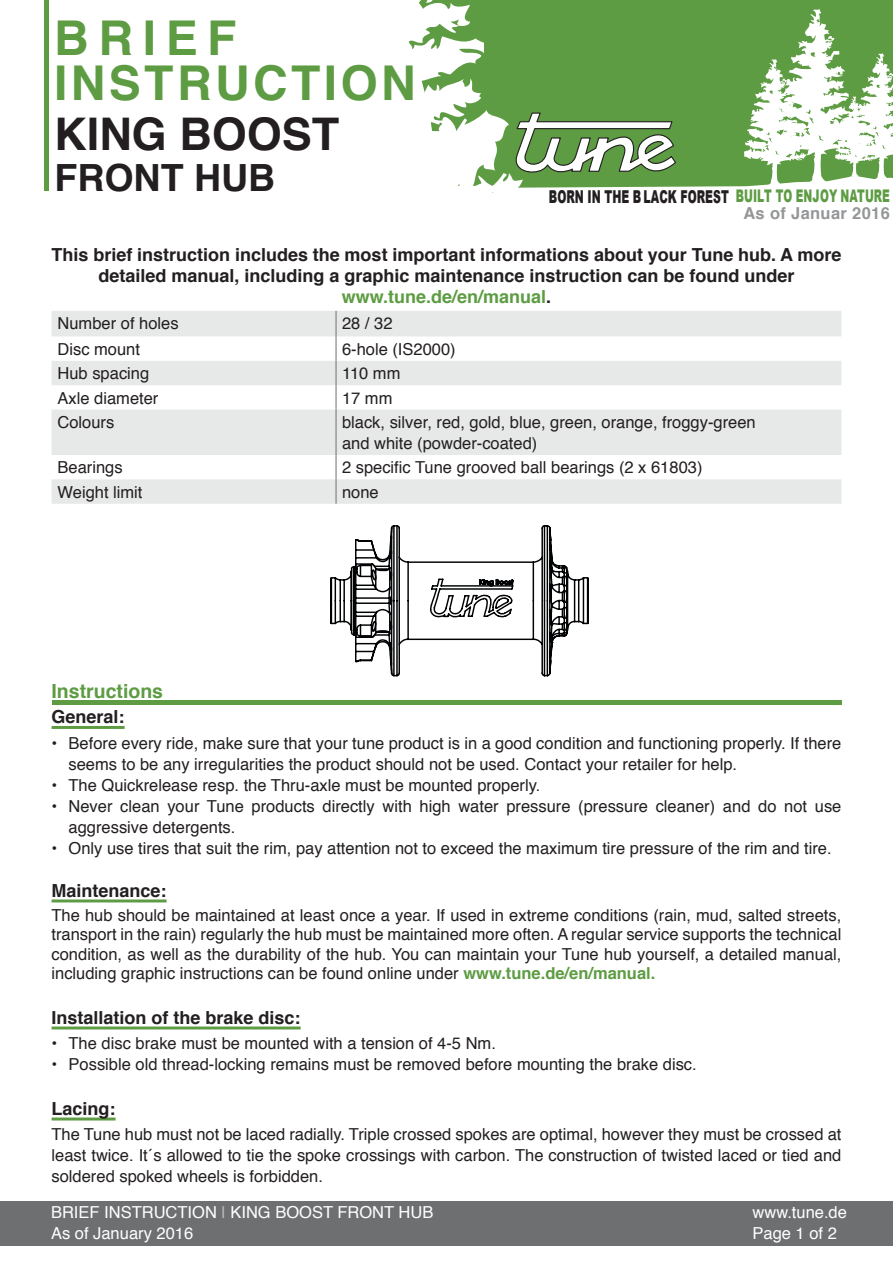
<style>
.page{position:relative;width:893px;height:1263px;background:#fff}
.page>*{position:absolute;margin:0;border:0;box-sizing:border-box;transform-origin:0 0}
.t1{font:700 48px/45px "Helvetica";letter-spacing:.07em;color:#5d9c43}
.t2{font:700 45px "Helvetica";color:#231f20}
.t3{font:700 37.5px "Helvetica";color:#231f20}
.t4{font:27.3px "Century Gothic";color:#010203}
.t5{font:700 19.5px "Helvetica";color:#5d9c43}
.t6{font:700 18px/21px "Helvetica";color:#231f20;text-align:center}
.t7{font:900 17.7px "Arial";color:#231f20;scale:.61 1}
.t8{font:16.5px/21px "Helvetica";color:#231f20}
.t9{font:16.5px "Helvetica";color:#fff}
.t10{font:700 16.5px "Helvetica";letter-spacing:.02em;color:#949698}
.s1{font-size:17.4px;color:#5d9c43}
.s2{color:#5d9c43}
.s3{font-weight:700;color:#5d9c43}
.s4{color:#bcbec0}
</style>
<div class="page">
<div style="left:0;top:1201px;width:893px;height:44px;background:#6d6f71"></div>
<svg style="left:52px;top:311px;width:789px;height:193px;fill:#e7e8e8"></svg>
<svg style="left:336px;top:311px;width:1px;height:99px"></svg>
<hr style="left:336px;top:410px;width:1px;height:45px;background:#6d6f71">
<svg style="left:336px;top:455px;width:1px;height:49px"></svg>
<hr style="left:52px;top:726px;width:73px;height:3px;background:#5d9c43">
<hr style="left:52px;top:899px;width:115px;height:3px;background:#5d9c43">
<hr style="left:52px;top:1026px;width:249px;height:3px;background:#5d9c43">
<hr style="left:52px;top:1117px;width:64px;height:3px;background:#5d9c43">
<div style="left:52px;top:700px;width:789px;height:5px;background:#5d9c43"></div>
<hr style="left:320px;top:744px;width:278px;height:1px;background:#010203">
<hr style="left:320px;top:1048px;width:278px;height:1px;background:#010203">
<hr style="left:734px;top:488px;width:1px;height:234px;background:#010203">
<hr style="left:320px;top:1262px;width:278px;height:1px;background:#010203">
<hr style="left:320px;top:488px;width:1px;height:234px;background:#010203">
<hr style="left:892px;top:488px;width:1px;height:234px;background:#010203">
<hr style="left:320px;top:488px;width:278px;height:1px;background:#010203">
<svg style="left:330px;top:525px;width:259px;height:152px"></svg>
<svg style="left:409px;top:0;width:114px;height:193px"></svg>
<svg style="left:499px;top:8px;width:394px;height:185px"></svg>
<div style="left:44px;top:0;width:5px;height:191px;background:#5d9c43"></div>
<h1 class="t1" style="left:54px;top:16px;width:363px">BRIEF<br>INSTRUCTION</h1>
<h2 class="t2" style="left:54px;top:98px;width:287px">KING BOOST</h2>
<h3 class="t3" style="left:54px;top:147px;width:222px">FRONT HUB</h3>
<h3 class="t4" style="left:4px;top:140px;width:118px">onball SL</h3>
<p class="t7" style="left:549px;top:184px;width:561px">BORN IN THE B LACK FOREST <span class="s1">BUILT TO ENJOY NATURE</span></p>
<p class="t10" style="left:743px;top:200px;width:148px">As of Januar 2016</p>
<p class="t6" style="left:52px;top:245px;width:791px">This brief instruction includes the most important informations about your Tune hub. A more detailed manual, including a graphic maintenance instruction can be found under <span class="s2">www.tune.de/en/manual</span>.</p>
<p class="t8" style="left:58px;top:313px;width:123px">Number of holes</p>
<p class="t8" style="left:342px;top:313px;width:52px">28 / 32</p>
<p class="t8" style="left:58px;top:339px;width:84px">Disc mount</p>
<p class="t8" style="left:342px;top:339px;width:115px">6-hole (IS2000)</p>
<p class="t8" style="left:58px;top:363px;width:93px">Hub spacing</p>
<p class="t8" style="left:342px;top:363px;width:60px">110 mm</p>
<p class="t8" style="left:58px;top:388px;width:102px">Axle diameter</p>
<p class="t8" style="left:342px;top:388px;width:52px">17 mm</p>
<p class="t8" style="left:58px;top:412px;width:58px">Colours</p>
<p class="t8" style="left:342px;top:412px;width:415px">black, silver, red, gold, blue, green, orange, froggy-green and white (powder-coated)</p>
<p class="t8" style="left:58px;top:458px;width:67px">Bearings</p>
<p class="t8" style="left:342px;top:458px;width:362px">2 specific Tune grooved ball bearings (2 x 61803)</p>
<p class="t8" style="left:58px;top:482px;width:86px">Weight limit</p>
<p class="t8" style="left:342px;top:482px;width:38px">none</p>
<h3 class="t4" style="left:390px;top:440px;width:154px">King BOOST</h3>
<h3 class="t4" style="left:-1px;top:445px;width:132px">eckachse</h3>
<p class="t5" style="left:52px;top:676px;width:113px">Instructions</p>
<p class="t6" style="left:52px;top:707px;width:75px">General:</p>
<p class="t8" style="left:69px;top:733px;width:774px;text-indent:-17px">• Before every ride, make sure that your tune product is in a good condition and functioning properly. If there seems to be any irregularities the product should not be used. Contact your retailer for help.</p>
<p class="t8" style="left:52px;top:775px;width:490px">• The Quickrelease resp. the Thru-axle must be mounted properly.</p>
<p class="t8" style="left:69px;top:796px;width:774px;text-indent:-17px">• Never clean your Tune products directly with high water pressure (pressure cleaner) and do not use aggressive detergents.</p>
<p class="t8" style="left:52px;top:838px;width:782px">• Only use tires that suit the rim, pay attention not to exceed the maximum tire pressure of the rim and tire.</p>
<p class="t6" style="left:52px;top:880px;width:117px">Maintenance:</p>
<p class="t8" style="left:52px;top:906px;width:791px;line-height:19.5px;text-align:justify">The hub should be maintained at least once a year. If used in extreme conditions (rain, mud, salted streets, transport in the rain) regularly the hub must be maintained more often. A regular service supports the technical condition, as well as the durability of the hub. You can maintain your Tune hub yourself, a detailed manual, including graphic instructions can be found online under <span class="s3">www.tune.de/en/manual.</span></p>
<p class="t6" style="left:52px;top:1007px;width:251px">Installation of the brake disc:</p>
<p class="t8" style="left:52px;top:1033px;width:446px">• The disc brake must be mounted with a tension of 4-5 Nm.</p>
<p class="t8" style="left:52px;top:1054px;width:647px">• Possible old thread-locking remains must be removed before mounting the brake disc.</p>
<p class="t6" style="left:52px;top:1098px;width:66px">Lacing:</p>
<p class="t8" style="left:52px;top:1124px;width:791px;text-align:justify">The Tune hub must not be laced radially. Triple crossed spokes are optimal, however they must be crossed at least twice. It´s allowed to tie the spoke crossings with carbon. The construction of twisted laced or tied and soldered spoked wheels is forbidden.</p>
<h3 class="t4" style="left:420px;top:745px;width:95px">King PS</h3>
<h3 class="t4" style="left:373px;top:1049px;width:253px">Fat King QR 15 142</h3>
<p class="t9" style="left:51px;top:1200px;width:384px">BRIEF INSTRUCTION <span class="s4">|</span> KING BOOST FRONT HUB</p>
<p class="t9" style="left:752px;top:1200px;width:96px">www.tune.de</p>
<p class="t9" style="left:51px;top:1221px;width:144px">As of January 2016</p>
<p class="t9" style="left:752px;top:1221px;width:86px">Page 1 of 2</p>
</div>
